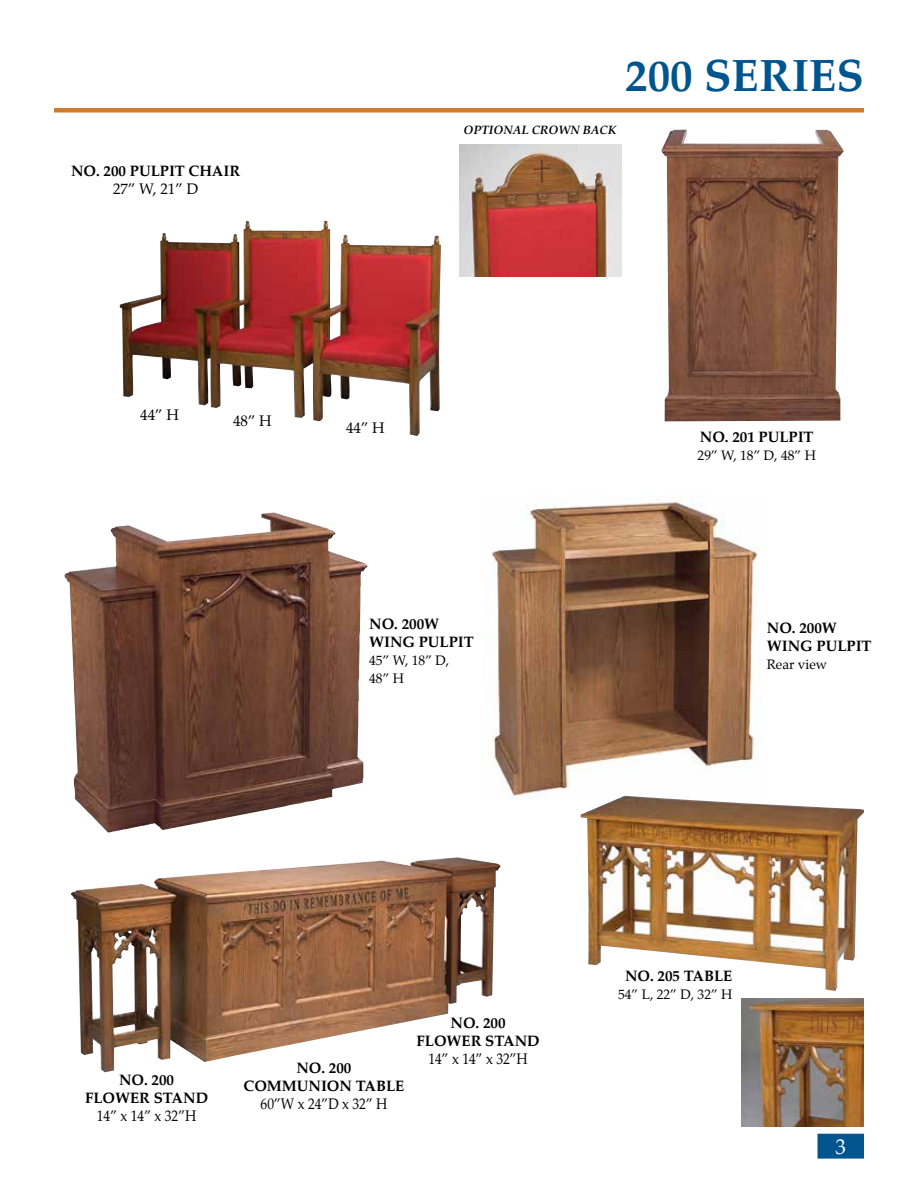
<style>
.page{position:relative;width:918px;height:1188px;background:#fff}
.page>*{position:absolute;margin:0;border:0;box-sizing:border-box;transform-origin:0 0}
.t1{font:700 45px "Palatino";color:#00558f}
.t2{font:21px "Palatino";color:#fff}
.t3{font:700 15px/18px "Palatino";color:#000;text-align:center}
.t4{font:15px "Palatino";color:#000;scale:.9 1}
.t5{font:15px "Palatino";color:#000}
.t6{font:13.5px/18px "Palatino";color:#000}
.t7{font:italic 700 12px "Palatino";color:#000}
</style>
<div class="page">
<div style="left:818px;top:1134px;width:46px;height:25px;background:#00558f;border:2px solid #00558f"></div>
<img style="left:120px;top:220px;width:290px;height:214px">
<img style="left:662px;top:130px;width:182px;height:291px">
<img style="left:65px;top:514px;width:300px;height:318px">
<img style="left:483px;top:496px;width:277px;height:302px">
<hr style="left:54px;top:108px;width:810px;height:4px;background:#ce7b2d">
<img style="left:581px;top:796px;width:283px;height:195px">
<img style="left:742px;top:998px;width:122px;height:128px">
<img style="left:71px;top:857px;width:430px;height:215px">
<img style="left:459px;top:145px;width:162px;height:131px">
<p class="t3" style="left:71px;top:162px;width:171px">NO. 200 PULPIT CHAIR</p>
<p class="t5" style="left:113px;top:176px;width:87px">27” W, 21” D</p>
<h1 class="t1" style="left:625px;top:37px;width:240px">200 SERIES</h1>
<p class="t7" style="left:464px;top:120px;width:154px">OPTIONAL CROWN BACK</p>
<p class="t5" style="left:140px;top:403px;width:40px">44” H</p>
<p class="t5" style="left:233px;top:409px;width:40px">48” H</p>
<p class="t5" style="left:346px;top:415px;width:40px">44” H</p>
<p class="t3" style="left:369px;top:614px;width:106px;text-align:left">NO. 200W<br>WING PULPIT</p>
<p class="t6" style="left:369px;top:651px;width:82px">45” W, 18” D,<br>48” H</p>
<p class="t3" style="left:700px;top:428px;width:115px">NO. 201 PULPIT</p>
<p class="t6" style="left:698px;top:446px;width:120px">29” W, 18” D, 48” H</p>
<p class="t3" style="left:767px;top:618px;width:106px;text-align:left">NO. 200W<br>WING PULPIT</p>
<p class="t6" style="left:767px;top:655px;width:62px">Rear view</p>
<p class="t3" style="left:625px;top:966px;width:109px">NO. 205 TABLE</p>
<p class="t6" style="left:618px;top:985px;width:116px">54” L, 22” D, 32” H</p>
<p class="t3" style="left:85px;top:1070px;width:125px">NO. 200<br>FLOWER STAND</p>
<p class="t4" style="left:97px;top:1103px;width:112px">14” x 14” x 32”H</p>
<p class="t3" style="left:244px;top:1058px;width:162px">NO. 200<br>COMMUNION TABLE</p>
<p class="t4" style="left:261px;top:1091px;width:142px">60”W x 24”D x 32” H</p>
<p class="t3" style="left:417px;top:1013px;width:125px">NO. 200<br>FLOWER STAND</p>
<p class="t4" style="left:428px;top:1046px;width:112px">14” x 14” x 32”H</p>
<h2 class="t2" style="left:836px;top:1129px;width:12px">3</h2>
</div>
